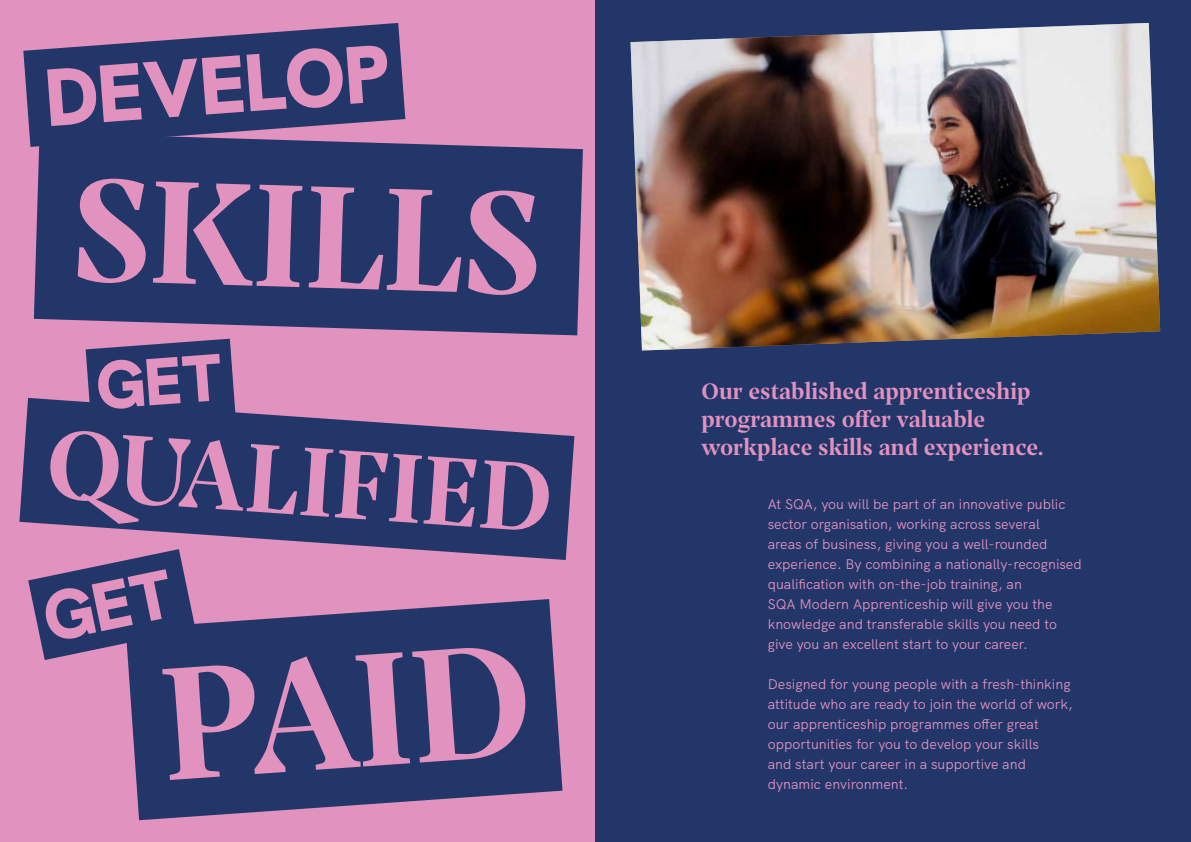
<style>
.page{position:relative;width:1191px;height:842px;background:#fff}
.page>*{position:absolute;margin:0;border:0;box-sizing:border-box;transform-origin:0 0}
.t1{font:172.7px "Prospectus Std Bld";color:#e292be}
.t2{font:157.1px "Prospectus Std Bld";color:#e292be}
.t3{font:104.7px "Prospectus Std Bld";color:#e292be}
.t4{font:900 81.2px "HK Grotesk";color:#e292be}
.t5{font:24px/28px "Prospectus Std Bld";color:#e292be}
.t6{font:14px/20px "HK Grotesk";color:#e292be}
</style>
<div class="page">
<div style="left:0;top:0;width:595px;height:842px;background:#e292be"></div>
<div style="left:595px;top:0;width:596px;height:842px;background:#22366a"></div>
<svg style="left:23px;top:23px;width:382px;height:124px;background:#424578"></svg>
<svg style="left:34px;top:133px;width:549px;height:202px;background:#323d71"></svg>
<svg style="left:19px;top:398px;width:555px;height:162px;background:#4c4a7c"></svg>
<svg style="left:126px;top:599px;width:436px;height:221px;background:#3d4275"></svg>
<img style="left:630px;top:23px;width:530px;height:327px">
<svg style="left:28px;top:549px;width:167px;height:111px;background:#4f4b7d"></svg>
<svg style="left:86px;top:339px;width:150px;height:89px;background:#303d70"></svg>
<h3 class="t4" style="left:39px;top:35px;width:347px;rotate:-4deg">DEVELOP</h3>
<h2 class="t2" style="left:75px;top:108px;width:474px;rotate:2deg">SKILLS</h2>
<h3 class="t3" style="left:52px;top:383px;width:509px;rotate:4deg">QUALIFIED</h3>
<h1 class="t1" style="left:152px;top:592px;width:373px;rotate:-4deg">PAID</h1>
<h3 class="t5" style="left:701px;top:376px;width:343px">Our established apprenticeship programmes offer valuable workplace skills and experience.</h3>
<p class="t6" style="left:767px;top:493px;width:315px">At SQA, you will be part of an innovative public sector organisation, working across several<br>areas of business, giving you a well-rounded experience. By combining a nationally-recognised qualification with on-the-job training, an<br>SQA Modern Apprenticeship will give you the knowledge and transferable skills you need to give you an excellent start to your career.</p>
<p class="t6" style="left:767px;top:673px;width:306px">Designed for young people with a fresh-thinking attitude who are ready to join the world of work, our apprenticeship programmes offer great opportunities for you to develop your skills<br>and start your career in a supportive and dynamic environment.</p>
</div>
